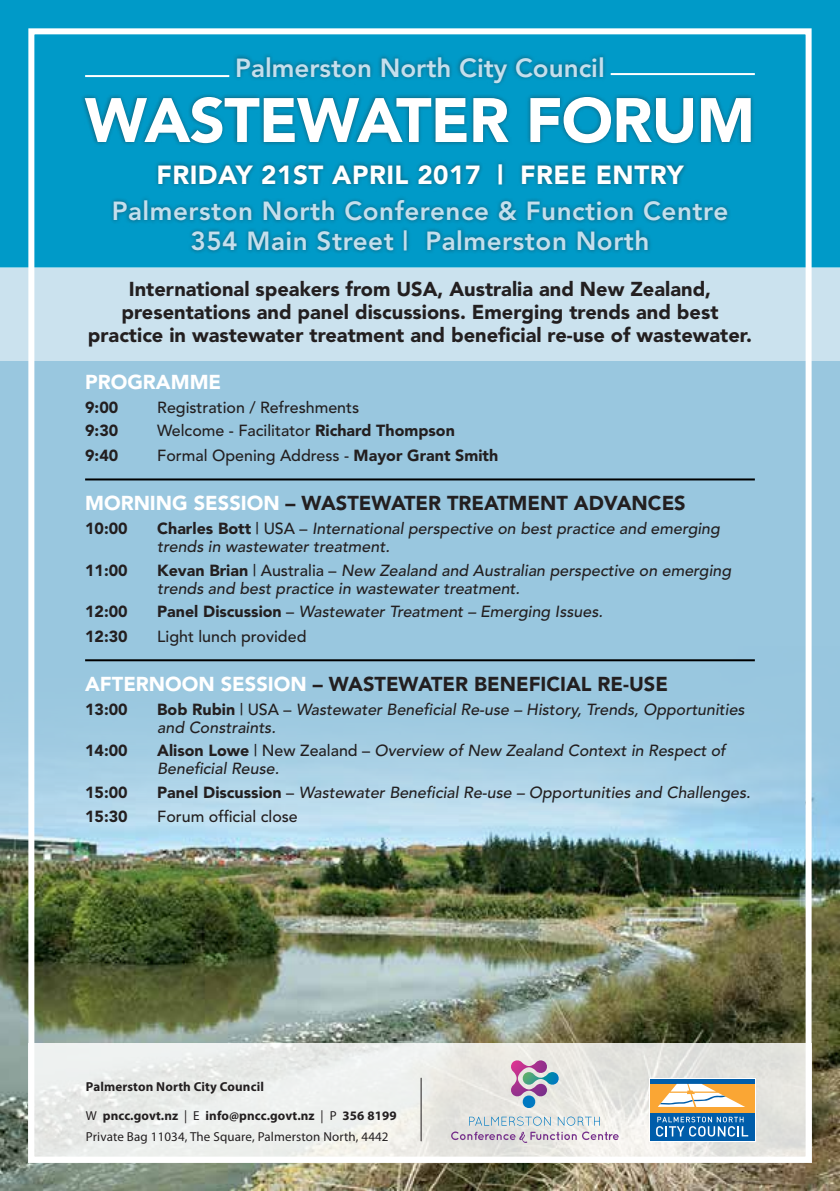
<style>
.page{position:relative;width:840px;height:1191px;background:#fff}
.page>*{position:absolute;margin:0;border:0;box-sizing:border-box;transform-origin:0 0}
.t1{font:900 62px "Avenir";letter-spacing:-.015em;color:#fff}
.t2{font:800 26px/30px "Avenir";letter-spacing:.02em;color:#c4dfed;text-align:center}
.t3{font:900 26px "Avenir";letter-spacing:.02em;color:#fff}
.t4{font:800 26px "Avenir";color:#c4dfed}
.t5{font:900 20px/23px "Avenir";color:#231f20;text-align:center}
.t6{font:900 20px "Avenir";color:#fff}
.t7{font:italic 500 16px/18px "Avenir";color:#231f20}
.t8{font:500 16px "Avenir";color:#231f20}
.t9{font:900 16px "Avenir";color:#231f20}
.t10{font:13px/21.6px "Myriad Pro";letter-spacing:.01em;color:#231f20}
.t11{font:700 13px "Myriad Pro";letter-spacing:.01em;color:#231f20}
.s1{font-weight:900}
.s2{color:#fff}
.s3{font-weight:900;font-style:normal}
.s4{font-style:normal}
.s5{font-weight:700}
</style>
<div class="page">
<div style="left:0;top:0;width:839px;height:1191px;background:#99c7df"></div>
<img style="left:0;top:607px;width:839px;height:584px">
<div style="left:0;top:0;width:839px;height:267px;background:#009ac8"></div>
<svg style="left:35px;top:1043px;width:769px;height:112px;background:#e8e9e6"></svg>
<hr style="left:85px;top:478px;width:669px;height:2px;background:#000">
<hr style="left:85px;top:659px;width:669px;height:2px;background:#000">
<div style="left:648px;top:1077px;width:107px;height:64px;background:#fff"></div>
<div style="left:649px;top:1079px;width:105px;height:61px;background:linear-gradient(to right,#005daa,#015eaa)"></div>
<hr style="left:649px;top:1079px;width:105px;height:4px;background:#005daa">
<div style="left:649px;top:1084px;width:105px;height:28px;background:#faa634"></div>
<svg style="left:655px;top:1116px;width:92px;height:20px;background:#4085bf"></svg>
<svg style="left:657px;top:1083px;width:87px;height:24px"></svg>
<hr style="left:420px;top:1078px;width:1px;height:63px;background:#231f20">
<svg style="left:510px;top:1059px;width:49px;height:49px;background:#b4aac2"></svg>
<svg style="left:451px;top:1131px;width:167px;height:12px;background:#d0c0d0"></svg>
<svg style="left:469px;top:1116px;width:81px;height:9px"></svg>
<svg style="left:557px;top:1116px;width:42px;height:9px"></svg>
<div style="left:28px;top:28px;width:783px;height:1134px;border:6px solid #fff"></div>
<div style="left:80px;top:52px;width:674px;height:95px;background:#231f20;opacity:.5"></div>
<div style="left:0;top:267px;width:839px;height:94px;background:#cbe2ee"></div>
<div style="left:110px;top:160px;width:620px;height:94px;background:#231f20;opacity:.5"></div>
<hr style="left:85px;top:75px;width:144px;height:2px;background:#fff">
<hr style="left:610px;top:73px;width:144px;height:2px;background:#fff">
<h2 class="t4" style="left:235px;top:52px;width:371px">Palmerston North City Council</h2>
<h1 class="t1" style="left:85px;top:83px;width:671px">WASTEWATER FORUM</h1>
<h2 class="t3" style="left:156px;top:160px;width:528px">FRIDAY 21ST APRIL 2017 | FREE ENTRY</h2>
<h2 class="t2" style="left:112px;top:196px;width:617px">Palmerston North Conference &amp; Function Centre<br>354 Main Street | Palmerston North</h2>
<p class="t5" style="left:88px;top:277px;width:665px">International speakers from USA, Australia and New Zealand, presentations and panel discussions. Emerging trends and best practice in wastewater treatment and beneficial re-use of wastewater.</p>
<p class="t6" style="left:85px;top:370px;width:137px">PROGRAMME</p>
<p class="t9" style="left:85px;top:397px;width:35px">9:00</p>
<p class="t8" style="left:157px;top:398px;width:203px">Registration / Refreshments</p>
<p class="t9" style="left:85px;top:421px;width:35px">9:30</p>
<p class="t8" style="left:157px;top:421px;width:299px">Welcome - Facilitator <span class="s1">Richard Thompson</span></p>
<p class="t9" style="left:85px;top:446px;width:35px">9:40</p>
<p class="t8" style="left:157px;top:446px;width:342px">Formal Opening Address - <span class="s1">Mayor Grant Smith</span></p>
<p class="t5" style="left:85px;top:491px;width:601px"><span class="s2">MORNING SESSION</span> – WASTEWATER TREATMENT ADVANCES</p>
<p class="t9" style="left:85px;top:518px;width:44px">10:00</p>
<p class="t7" style="left:157px;top:519px;width:564px"><span class="s3">Charles Bott</span> <span class="s4">| USA –</span> International perspective on best practice and emerging trends in wastewater treatment.</p>
<p class="t9" style="left:85px;top:560px;width:44px">11:00</p>
<p class="t7" style="left:157px;top:561px;width:575px"><span class="s3">Kevan Brian</span> <span class="s4">| Australia –</span> New Zealand and Australian perspective on emerging trends and best practice in wastewater treatment.</p>
<p class="t9" style="left:85px;top:602px;width:44px">12:00</p>
<p class="t7" style="left:157px;top:603px;width:447px"><span class="s3">Panel Discussion</span> <span class="s4">–</span> Wastewater Treatment – Emerging Issues.</p>
<p class="t9" style="left:85px;top:627px;width:44px">12:30</p>
<p class="t8" style="left:157px;top:627px;width:151px">Light lunch provided</p>
<p class="t5" style="left:85px;top:672px;width:584px"><span class="s2">AFTERNOON SESSION</span> – WASTEWATER BENEFICIAL RE-USE</p>
<p class="t9" style="left:85px;top:699px;width:44px">13:00</p>
<p class="t7" style="left:157px;top:700px;width:588px"><span class="s3">Bob Rubin</span> <span class="s4">| USA –</span> Wastewater Beneficial Re-use – History, Trends, Opportunities and Constraints.</p>
<p class="t9" style="left:85px;top:741px;width:44px">14:00</p>
<p class="t7" style="left:157px;top:742px;width:569px"><span class="s3">Alison Lowe</span> <span class="s4">| New Zealand –</span> Overview of New Zealand Context in Respect of<br>Beneficial Reuse.</p>
<p class="t9" style="left:85px;top:782px;width:44px">15:00</p>
<p class="t7" style="left:157px;top:784px;width:594px"><span class="s3">Panel Discussion</span> <span class="s4">–</span> Wastewater Beneficial Re-use – Opportunities and Challenges.</p>
<p class="t9" style="left:85px;top:806px;width:44px">15:30</p>
<p class="t8" style="left:157px;top:807px;width:142px">Forum official close</p>
<p class="t11" style="left:86px;top:1077px;width:179px">Palmerston North City Council</p>
<p class="t10" style="left:86px;top:1104px;width:312px">W <span class="s5">pncc.govt.nz</span> | E <span class="s5">info@pncc.govt.nz</span> | P <span class="s5">356 8199<br></span>Private Bag 11034, The Square, Palmerston North, 4442</p>
</div>
